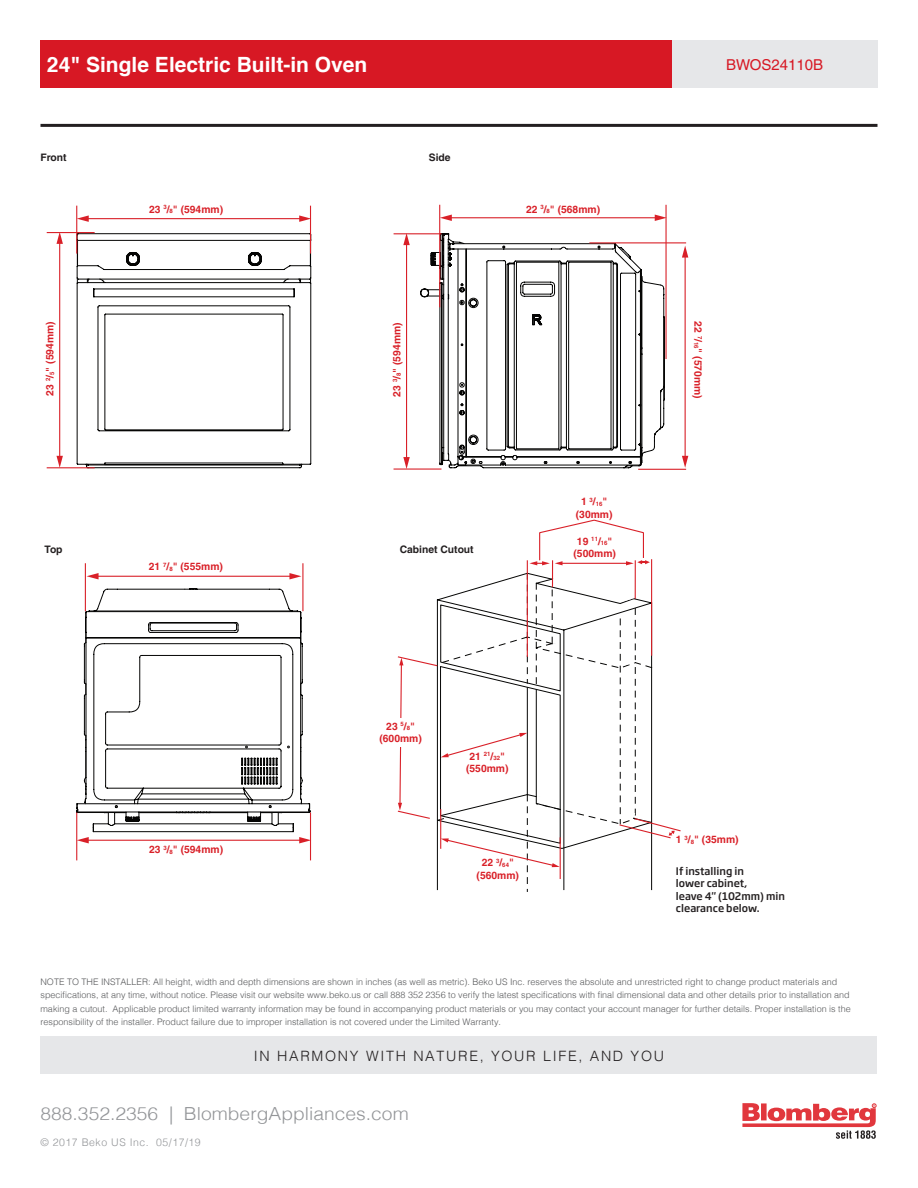
<style>
.page{position:relative;width:918px;height:1188px;background:#fff}
.page>*{position:absolute;margin:0;border:0;box-sizing:border-box;transform-origin:0 0}
.PRODUCT_-_short_desc{font:700 21px "Helvetica";color:#fff}
.t1{font:300 18px "Helvetica";color:#939598;scale:1.07 1}
.PRODUCT_-_model_numb{font:15px "Helvetica LT Pro";color:#d71824}
.t2{font:300 14.25px "Helvetica";letter-spacing:.12em;color:#231f20}
.t3{font:300 10.5px "Helvetica";letter-spacing:.05em;color:#939598}
.t4{font:700 10.35px/12.5px "Helvetica LT Pro";color:#d92028;text-align:center}
.t5{font:500 10.35px/12.5px "Soho Gothic Pro";color:#231f20}
.t6{font:700 10.35px "Helvetica LT Pro";color:#231f20}
.PRODUCT_-_feature_de{font:300 9px/13.5px "Helvetica";color:#57585a}
.s1{font-size:6px}
</style>
<div class="page">
<svg style="left:742px;top:1103px;width:134px;height:36px"></svg>
<div style="left:40px;top:1036px;width:837px;height:38px;background:#e6e7e9"></div>
<div style="left:40px;top:40px;width:632px;height:48px;background:#d71824"></div>
<div style="left:672px;top:40px;width:205px;height:48px;background:#e6e7e9"></div>
<hr style="left:40px;top:124px;width:838px;height:3px;background:#231f20">
<svg style="left:77px;top:826px;width:217px;height:7px"></svg>
<svg style="left:76px;top:642px;width:235px;height:184px"></svg>
<svg style="left:85px;top:588px;width:225px;height:237px"></svg>
<hr style="left:96px;top:576px;width:196px;height:1px;background:#d92028">
<svg style="left:87px;top:573px;width:12px;height:6px"></svg>
<svg style="left:289px;top:573px;width:12px;height:6px"></svg>
<hr style="left:302px;top:564px;width:1px;height:47px;background:#d92028">
<hr style="left:85px;top:564px;width:1px;height:47px;background:#d92028">
<svg style="left:426px;top:233px;width:239px;height:232px"></svg>
<svg style="left:433px;top:238px;width:30px;height:228px"></svg>
<hr style="left:450px;top:217px;width:207px;height:1px;background:#d92028">
<svg style="left:440px;top:215px;width:12px;height:6px"></svg>
<svg style="left:655px;top:215px;width:10px;height:6px"></svg>
<hr style="left:665px;top:205px;width:2px;height:153px;background:#d92028">
<hr style="left:439px;top:205px;width:1px;height:102px;background:#d92028">
<svg style="left:77px;top:233px;width:235px;height:7px"></svg>
<svg style="left:76px;top:240px;width:236px;height:228px"></svg>
<hr style="left:59px;top:242px;width:1px;height:216px;background:#d92028">
<svg style="left:56px;top:456px;width:7px;height:11px"></svg>
<svg style="left:56px;top:233px;width:7px;height:11px"></svg>
<hr style="left:47px;top:232px;width:47px;height:1px;background:#d92028">
<hr style="left:47px;top:467px;width:47px;height:1px;background:#d92028">
<hr style="left:87px;top:218px;width:214px;height:1px;background:#d92028">
<svg style="left:77px;top:215px;width:12px;height:7px"></svg>
<svg style="left:299px;top:215px;width:11px;height:7px"></svg>
<hr style="left:310px;top:206px;width:1px;height:47px;background:#d92028">
<hr style="left:76px;top:206px;width:1px;height:47px;background:#d92028">
<svg style="left:397px;top:519px;width:284px;height:372px"></svg>
<hr style="left:635px;top:561px;width:1px;height:37px;background:#d92028">
<hr style="left:87px;top:840px;width:214px;height:1px;background:#d92028">
<svg style="left:77px;top:837px;width:12px;height:6px"></svg>
<svg style="left:299px;top:837px;width:11px;height:6px"></svg>
<hr style="left:310px;top:813px;width:1px;height:47px;background:#d92028">
<hr style="left:76px;top:813px;width:1px;height:47px;background:#d92028">
<hr style="left:406px;top:243px;width:1px;height:216px;background:#d92028">
<svg style="left:403px;top:457px;width:7px;height:12px"></svg>
<svg style="left:403px;top:234px;width:7px;height:11px"></svg>
<hr style="left:394px;top:233px;width:47px;height:1px;background:#d92028">
<hr style="left:394px;top:469px;width:47px;height:1px;background:#d92028">
<hr style="left:685px;top:255px;width:1px;height:203px;background:#d92028">
<svg style="left:682px;top:456px;width:6px;height:12px"></svg>
<svg style="left:682px;top:246px;width:6px;height:12px"></svg>
<hr style="left:590px;top:242px;width:96px;height:1px;background:#d92028">
<hr style="left:639px;top:469px;width:47px;height:1px;background:#d92028">
<p class="PRODUCT_-_short_desc" style="left:47px;top:48px;width:322px">24" Single Electric Built-in Oven</p>
<p class="PRODUCT_-_model_numb" style="left:726px;top:56px;width:99px">BWOS24110B</p>
<p class="t6" style="left:40px;top:151px;width:28px">Front</p>
<p class="t6" style="left:429px;top:151px;width:23px">Side</p>
<p class="t4" style="left:149px;top:203px;width:76px">23 <sup>3</sup>/<span class="s1">8</span>" (594mm)</p>
<p class="t4" style="left:526px;top:203px;width:76px">22 <sup>3</sup>/<span class="s1">8</span>" (568mm)</p>
<p class="t4" style="left:44px;top:396px;width:76px;rotate:-90deg">23 <sup>2</sup>/<span class="s1">5</span>" (594mm)</p>
<p class="t6" style="left:45px;top:543px;width:20px">Top</p>
<p class="t4" style="left:149px;top:560px;width:76px">21 <sup>7</sup>/<span class="s1">8</span>" (555mm)</p>
<p class="t4" style="left:149px;top:843px;width:76px">23 <sup>3</sup>/<span class="s1">8</span>" (594mm)</p>
<p class="t4" style="left:391px;top:397px;width:76px;rotate:-90deg">23 <sup>3</sup>/<span class="s1">8</span>" (594mm)</p>
<p class="t4" style="left:704px;top:321px;width:79px;rotate:90deg">22 <sup>7</sup>/<span class="s1">16</span>" (570mm)</p>
<p class="t6" style="left:400px;top:543px;width:75px">Cabinet Cutout</p>
<p class="t4" style="left:576px;top:496px;width:38px">1 <sup>3</sup>/<span class="s1">16</span>" (30mm)</p>
<p class="t4" style="left:574px;top:535px;width:44px">19 <sup>11</sup>/<span class="s1">16</span>" (500mm)</p>
<p class="t4" style="left:379px;top:720px;width:44px">23 <sup>5</sup>/<span class="s1">8</span>" (600mm)</p>
<p class="t4" style="left:466px;top:750px;width:44px">21 <sup>21</sup>/<span class="s1">32</span>" (550mm)</p>
<p class="t4" style="left:477px;top:857px;width:44px">22 <sup>3</sup>/<span class="s1">64</span>" (560mm)</p>
<p class="t4" style="left:676px;top:833px;width:64px">1 <sup>3</sup>/<span class="s1">8</span>" (35mm)</p>
<p class="t5" style="left:676px;top:865px;width:111px">If installing in<br>lower cabinet,<br>leave 4" (102mm) min clearance below.</p>
<p class="PRODUCT_-_feature_de" style="left:40px;top:974px;width:812px">NOTE TO THE INSTALLER: All height, width and depth dimensions are shown in inches (as well as metric). Beko US Inc. reserves the absolute and unrestricted right to change product materials and specifications, at any time, without notice. Please visit our website www.beko.us or call 888 352 2356 to verify the latest specifications with final dimensional data and other details prior to installation and making a cutout. Applicable product limited warranty information may be found in accompanying product materials or you may contact your account manager for further details. Proper installation is the responsibility of the installer. Product failure due to improper installation is not covered under the Limited Warranty.</p>
<h3 class="t2" style="left:254px;top:1043px;width:412px">IN HARMONY WITH NATURE, YOUR LIFE, AND YOU</h3>
<h2 class="t1" style="left:40px;top:1098px;width:346px">888.352.2356 | BlombergAppliances.com</h2>
<p class="t3" style="left:40px;top:1134px;width:162px">© 2017 Beko US Inc. 05/17/19</p>
</div>
